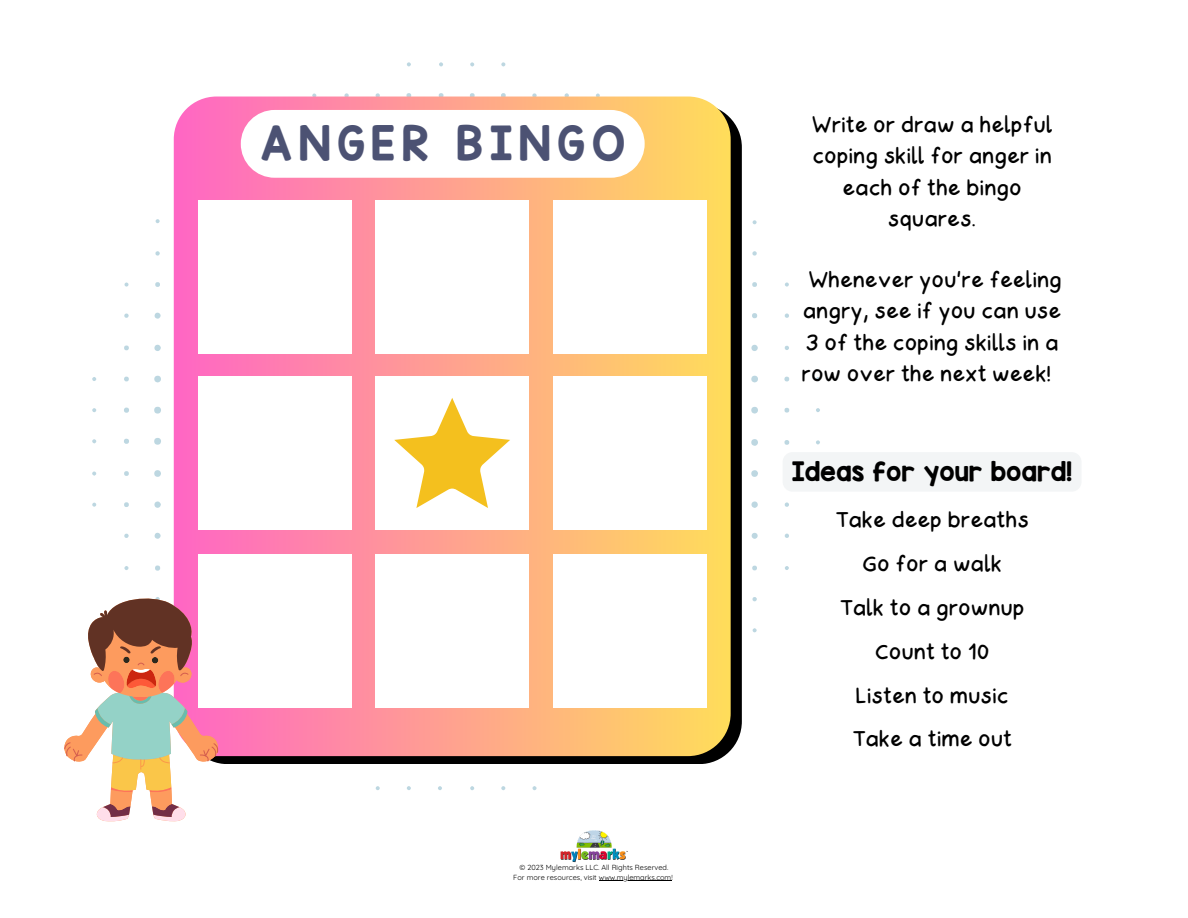
<style>
.page{position:relative;width:1188px;height:918px;background:#fff}
.page>*{position:absolute;margin:0;border:0;box-sizing:border-box;transform-origin:0 0}
.t1{font:40.05px "KG Red Hands";letter-spacing:.16em;color:#4c5273}
.t2{font:700 22.8px/31.5px "Winter Land By Jd";color:#000;text-align:center}
.t3{font:22.8px "KG Red Hands";color:#000}
.t4{font:7.35px "Quicksand";color:#000}
</style>
<div class="page">
<img style="left:560px;top:830px;width:68px;height:33px">
<hr style="left:599px;top:880px;width:72px;height:1px;background:#000">
<div style="left:751px;top:345px;width:7px;height:6px;background:#bdd7e1;border-radius:50%"></div>
<div style="left:154px;top:407px;width:7px;height:7px;background:#bdd7e1;border-radius:50%"></div>
<div style="left:154px;top:376px;width:7px;height:6px;background:#bdd7e1;border-radius:50%"></div>
<div style="left:154px;top:470px;width:7px;height:7px;background:#bdd7e1;border-radius:50%"></div>
<div style="left:751px;top:470px;width:7px;height:7px;background:#bdd7e1;border-radius:50%"></div>
<div style="left:154px;top:501px;width:7px;height:7px;background:#bdd7e1;border-radius:50%"></div>
<div style="left:751px;top:376px;width:7px;height:6px;background:#bdd7e1;border-radius:50%"></div>
<div style="left:154px;top:345px;width:7px;height:6px;background:#bdd7e1;border-radius:50%"></div>
<div style="left:154px;top:532px;width:7px;height:7px;background:#bdd7e1;border-radius:3px"></div>
<svg style="left:752px;top:533px;width:6px;height:6px"></svg>
<svg style="left:154px;top:312px;width:7px;height:7px"></svg>
<div style="left:751px;top:407px;width:7px;height:7px;background:#bdd7e1;border-radius:50%"></div>
<div style="left:751px;top:439px;width:7px;height:7px;background:#bdd7e1;border-radius:50%"></div>
<div style="left:751px;top:501px;width:7px;height:7px;background:#bdd7e1;border-radius:50%"></div>
<div style="left:154px;top:438px;width:7px;height:7px;background:#bdd7e1;border-radius:50%"></div>
<svg style="left:406px;top:93px;width:5px;height:4px"></svg>
<svg style="left:439px;top:93px;width:5px;height:4px"></svg>
<svg style="left:470px;top:93px;width:5px;height:4px"></svg>
<svg style="left:501px;top:93px;width:5px;height:4px"></svg>
<svg style="left:752px;top:313px;width:5px;height:5px"></svg>
<svg style="left:784px;top:377px;width:5px;height:5px"></svg>
<svg style="left:124px;top:346px;width:5px;height:4px"></svg>
<svg style="left:784px;top:440px;width:5px;height:5px"></svg>
<svg style="left:124px;top:439px;width:5px;height:5px"></svg>
<svg style="left:155px;top:565px;width:5px;height:6px"></svg>
<svg style="left:752px;top:566px;width:5px;height:4px"></svg>
<svg style="left:124px;top:408px;width:5px;height:5px"></svg>
<svg style="left:752px;top:282px;width:5px;height:5px"></svg>
<svg style="left:784px;top:408px;width:5px;height:5px"></svg>
<svg style="left:124px;top:502px;width:5px;height:5px"></svg>
<svg style="left:155px;top:282px;width:5px;height:5px"></svg>
<svg style="left:124px;top:471px;width:5px;height:5px"></svg>
<svg style="left:124px;top:377px;width:5px;height:4px"></svg>
<svg style="left:92px;top:439px;width:4px;height:4px"></svg>
<svg style="left:438px;top:786px;width:4px;height:4px"></svg>
<svg style="left:470px;top:786px;width:4px;height:5px"></svg>
<svg style="left:785px;top:282px;width:4px;height:5px"></svg>
<svg style="left:752px;top:628px;width:5px;height:5px"></svg>
<svg style="left:92px;top:471px;width:4px;height:5px"></svg>
<svg style="left:785px;top:502px;width:4px;height:5px"></svg>
<svg style="left:785px;top:346px;width:4px;height:4px"></svg>
<svg style="left:785px;top:534px;width:4px;height:4px"></svg>
<svg style="left:155px;top:219px;width:5px;height:4px"></svg>
<svg style="left:124px;top:534px;width:5px;height:4px"></svg>
<svg style="left:753px;top:597px;width:4px;height:4px"></svg>
<svg style="left:816px;top:377px;width:4px;height:4px"></svg>
<svg style="left:92px;top:377px;width:4px;height:4px"></svg>
<svg style="left:816px;top:408px;width:4px;height:4px"></svg>
<svg style="left:124px;top:314px;width:5px;height:4px"></svg>
<svg style="left:501px;top:786px;width:4px;height:4px"></svg>
<svg style="left:532px;top:786px;width:5px;height:4px"></svg>
<svg style="left:752px;top:251px;width:5px;height:5px"></svg>
<svg style="left:785px;top:313px;width:4px;height:5px"></svg>
<svg style="left:407px;top:62px;width:4px;height:5px"></svg>
<svg style="left:155px;top:251px;width:5px;height:5px"></svg>
<svg style="left:596px;top:93px;width:4px;height:4px"></svg>
<svg style="left:564px;top:93px;width:5px;height:4px"></svg>
<svg style="left:92px;top:408px;width:4px;height:4px"></svg>
<svg style="left:785px;top:566px;width:4px;height:4px"></svg>
<svg style="left:532px;top:93px;width:5px;height:4px"></svg>
<svg style="left:375px;top:93px;width:5px;height:4px"></svg>
<svg style="left:344px;top:93px;width:5px;height:4px"></svg>
<svg style="left:312px;top:93px;width:4px;height:4px"></svg>
<svg style="left:501px;top:62px;width:5px;height:4px"></svg>
<svg style="left:470px;top:62px;width:4px;height:5px"></svg>
<svg style="left:439px;top:62px;width:4px;height:5px"></svg>
<svg style="left:124px;top:566px;width:5px;height:4px"></svg>
<svg style="left:752px;top:220px;width:5px;height:4px"></svg>
<svg style="left:92px;top:503px;width:4px;height:4px"></svg>
<svg style="left:124px;top:282px;width:5px;height:5px"></svg>
<svg style="left:816px;top:440px;width:4px;height:5px"></svg>
<svg style="left:376px;top:786px;width:4px;height:4px"></svg>
<svg style="left:407px;top:786px;width:4px;height:4px"></svg>
<div style="left:185px;top:105px;width:557px;height:659px;background:#000;border-radius:43px"></div>
<div style="left:174px;top:97px;width:557px;height:659px;background:linear-gradient(to right,#ff66c4,#ffdd5a);border-radius:43px"></div>
<div style="left:198px;top:376px;width:153px;height:154px;background:#fff"></div>
<div style="left:375px;top:376px;width:154px;height:154px;background:#fff"></div>
<div style="left:553px;top:376px;width:154px;height:154px;background:#fff"></div>
<div style="left:198px;top:555px;width:153px;height:153px;background:#fff"></div>
<div style="left:375px;top:555px;width:154px;height:153px;background:#fff"></div>
<div style="left:553px;top:555px;width:154px;height:153px;background:#fff"></div>
<div style="left:198px;top:200px;width:153px;height:154px;background:#fff"></div>
<div style="left:376px;top:200px;width:153px;height:154px;background:#fff"></div>
<div style="left:553px;top:200px;width:154px;height:154px;background:#fff"></div>
<svg style="left:394px;top:364px;width:124px;height:144px"></svg>
<svg style="left:64px;top:595px;width:159px;height:227px"></svg>
<div style="left:241px;top:110px;width:404px;height:68px;background:#fff"></div>
<div style="left:783px;top:452px;width:298px;height:39px;background:#f3f5f6"></div>
<p class="t1" style="left:260px;top:116px;width:367px">ANGER BINGO</p>
<p class="t4" style="left:520px;top:862px;width:150px">© 2023 Mylemarks LLC. All Rights Reserved.</p>
<p class="t4" style="left:513px;top:872px;width:161px">For more resources, visit www.mylemarks.com!</p>
<p class="t2" style="left:812px;top:110px;width:243px">Write or draw a helpful coping skill for anger in each of the bingo squares.</p>
<p class="t2" style="left:802px;top:265px;width:262px;text-align:left">Whenever you’re feeling angry, see if you can use<br>3 of the coping skills in a row over the next week!</p>
<p class="t3" style="left:792px;top:457px;width:282px">Ideas for your board!</p>
<p class="t2" style="left:835px;top:505px;width:195px">Take deep breaths</p>
<p class="t2" style="left:862px;top:549px;width:141px">Go for a walk</p>
<p class="t2" style="left:839px;top:593px;width:187px">Talk to a grownup</p>
<p class="t2" style="left:875px;top:637px;width:116px">Count to 10</p>
<p class="t2" style="left:855px;top:681px;width:155px">Listen to music</p>
<p class="t2" style="left:852px;top:725px;width:161px">Take a time out</p>
</div>
